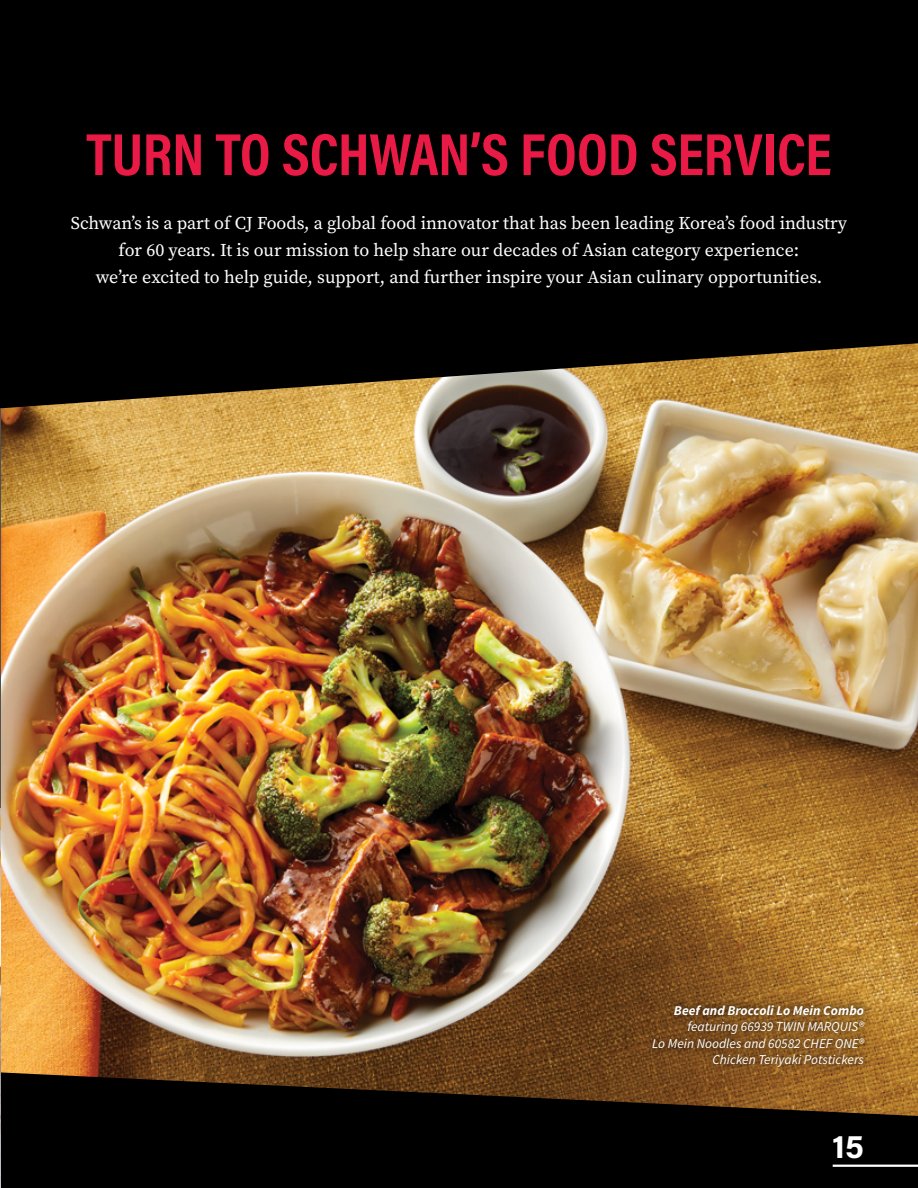
<style>
.page{position:relative;width:918px;height:1188px;background:#000}
.page>*{position:absolute;margin:0;border:0;box-sizing:border-box;transform-origin:0 0}
.t1{font:700 60px "Acumin Pro Cond";color:#ea1a47}
.t2{font:700 33px "Acumin Pro";color:#fff}
.t3{font:18px/27px "Source Serif Pro";color:#fff;text-align:center}
.t4{font:italic 13.5px/16.5px "Source Sans Pro";color:#fff;text-align:right}
.t5{font:italic 700 13.5px "Source Sans Pro";color:#fff}
</style>
<div class="page">
<img style="left:1px;top:343px;width:917px;height:773px">
<div style="left:645px;top:997px;width:228px;height:77px;background:#000;opacity:.75"></div>
<hr style="left:833px;top:1165px;width:85px;height:2px;background:#fff">
<hr style="left:0;top:408px;width:1px;height:393px;background:#505154">
<img style="left:0;top:809px;width:1px;height:379px">
<h1 class="t1" style="left:86px;top:115px;width:747px">TURN TO SCHWAN’S FOOD SERVICE</h1>
<p class="t3" style="left:71px;top:210px;width:778px">Schwan’s is a part of CJ Foods, a global food innovator that has been leading Korea’s food industry for 60 years. It is our mission to help share our decades of Asian category experience:<br>we’re excited to help guide, support, and further inspire your Asian culinary opportunities.</p>
<p class="t5" style="left:674px;top:1002px;width:192px">Beef and Broccoli Lo Mein Combo</p>
<p class="t4" style="left:652px;top:1019px;width:213px">featuring 66939 TWIN MARQUIS®<br>Lo Mein Noodles and 60582 CHEF ONE®<br>Chicken Teriyaki Potstickers</p>
<h2 class="t2" style="left:832px;top:1124px;width:33px">15</h2>
</div>
